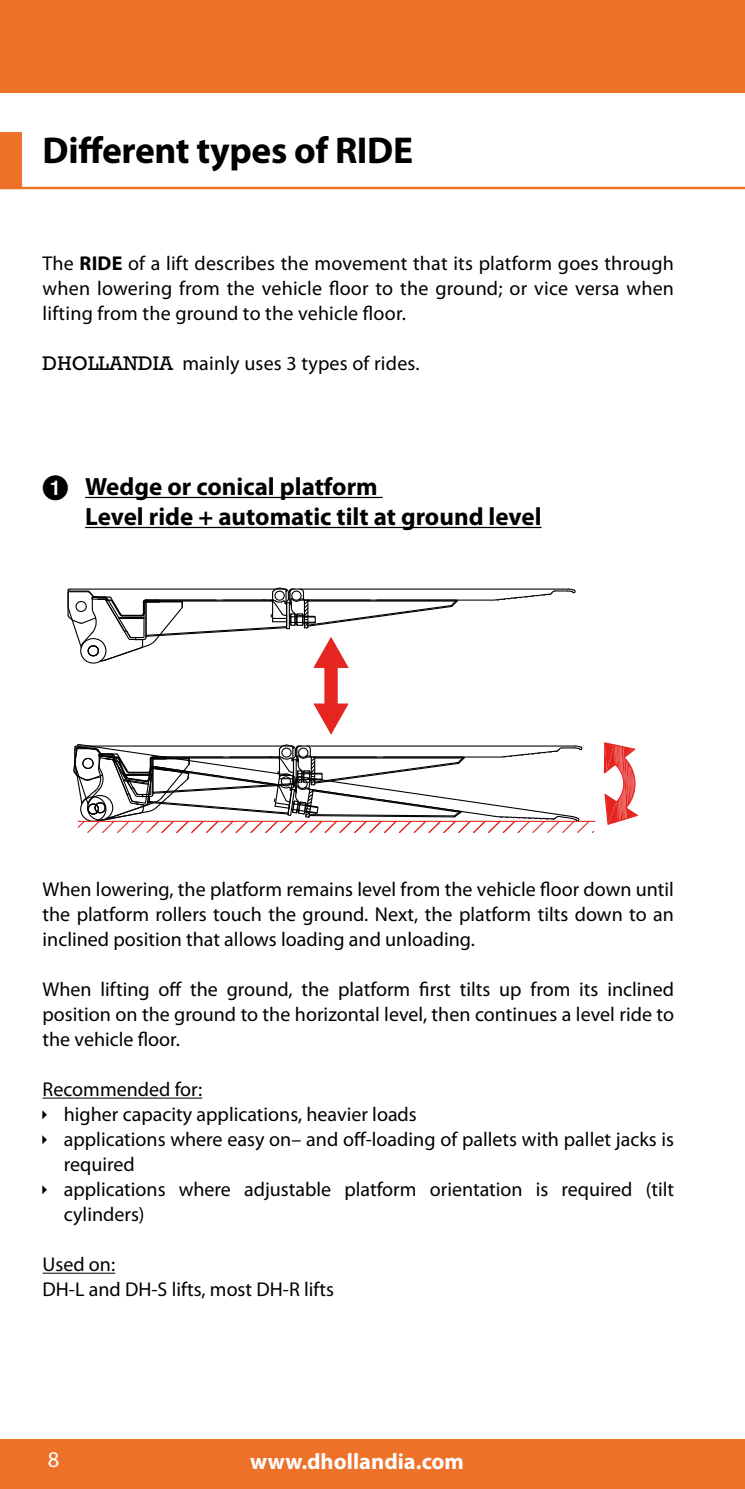
<style>
.page{position:relative;width:745px;height:1489px;background:#fff}
.page>*{position:absolute;margin:0;border:0;box-sizing:border-box;transform-origin:0 0}
.t1{font:700 37.5px "Myriad Pro";letter-spacing:-.01em;color:#000}
.t2{font:700 25px/30px "Myriad Pro";color:#000}
.t3{font:700 22.5px "Myriad Pro";color:#fff}
.t4{font:22.5px "Myriad Pro";color:#fff}
.t5{font:20px/25px "Myriad Pro";color:#000;text-align:justify}
.s1{font-weight:700}
.s2{font-family:"Rockwell Std"}
.s3{font-family:"Circl Nega A";font-weight:400}
</style>
<div class="page">
<div style="left:0;top:1439px;width:744px;height:49px;background:#ee712a"></div>
<svg style="left:73px;top:744px;width:522px;height:89px"></svg>
<svg style="left:603px;top:742px;width:35px;height:83px"></svg>
<svg style="left:67px;top:587px;width:509px;height:147px"></svg>
<div style="left:0;top:0;width:744px;height:92px;background:#ee712a"></div>
<div style="left:0;top:133px;width:21px;height:55px;background:#ee712a"></div>
<hr style="left:0;top:187px;width:744px;height:2px;background:#ee712a">
<hr style="left:85px;top:497px;width:297px;height:1px;background:#000">
<hr style="left:85px;top:527px;width:456px;height:1px;background:#000">
<hr style="left:43px;top:1097px;width:159px;height:1px;background:#000">
<hr style="left:43px;top:1272px;width:72px;height:1px;background:#000">
<h1 class="t1" style="left:43px;top:126px;width:372px">Different types of RIDE</h1>
<p class="t5" style="left:43px;top:251px;width:632px">The <span class="s1">RIDE</span> of a lift describes the movement that its platform goes through when lowering from the vehicle floor to the ground; or vice versa when lifting from the ground to the vehicle floor.</p>
<p class="t5" style="left:43px;top:351px;width:378px"><span class="s2">DHOLLANDIA</span> mainly uses 3 types of rides.</p>
<p class="t2" style="left:85px;top:470px;width:457px;text-indent:-43px"><span class="s3">1</span> Wedge or conical platform<br>Level ride + automatic tilt at ground level</p>
<p class="t5" style="left:43px;top:876px;width:632px">When lowering, the platform remains level from the vehicle floor down until the platform rollers touch the ground. Next, the platform tilts down to an inclined position that allows loading and unloading.</p>
<p class="t5" style="left:43px;top:976px;width:632px">When lifting off the ground, the platform first tilts up from its inclined position on the ground to the horizontal level, then continues a level ride to the vehicle floor.</p>
<p class="t5" style="left:64px;top:1076px;width:611px;text-align:left;text-indent:-21px">Recommended for:<br>higher capacity applications, heavier loads<br>applications where easy on– and off-loading of pallets with pallet jacks is required<br>applications where adjustable platform orientation is required (tilt cylinders)</p>
<p class="t5" style="left:43px;top:1251px;width:293px">Used on:<br>DH-L and DH-S lifts, most DH-R lifts</p>
<p class="t4" style="left:48px;top:1445px;width:13px">8</p>
<p class="t3" style="left:250px;top:1446px;width:215px">www.dhollandia.com</p>
</div>
